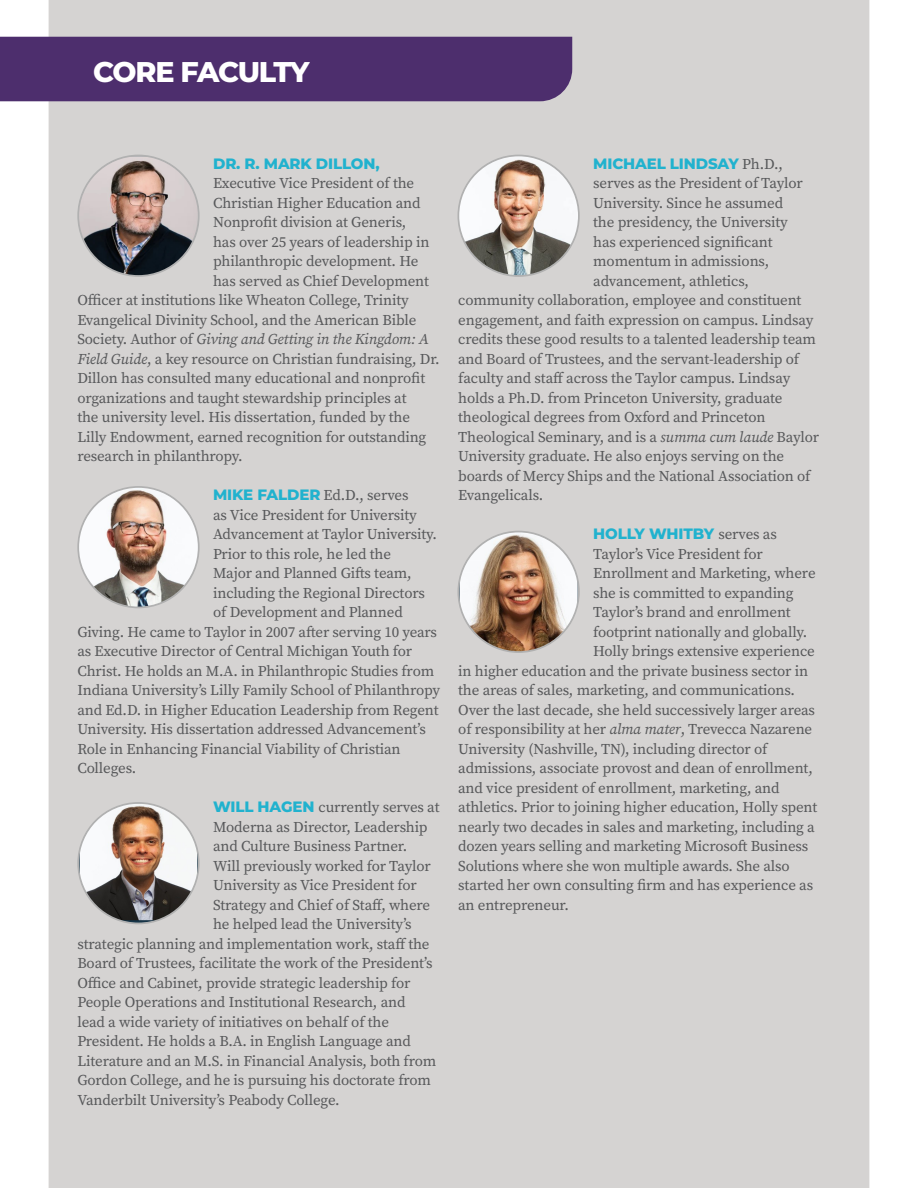
<style>
.page{position:relative;width:918px;height:1188px;background:#fff}
.page>*{position:absolute;margin:0;border:0;box-sizing:border-box;transform-origin:0 0}
.t1{font:800 28.5px "Montserrat";letter-spacing:-.05em;color:#fff}
.t2{font:15px "Source Serif Variable";letter-spacing:-.01em;color:#57585a}
.t3{font:800 15px "Montserrat";letter-spacing:-.01em;color:#21b2ce}
.t4{font:italic 15px "Source Serif Variable";letter-spacing:-.01em;color:#57585a}
.s1{font-style:normal}
.s2{font-style:italic}
.s3{font-family:"Montserrat";font-weight:800;color:#21b2ce}
.s4{font-family:"Source Serif Variable";font-weight:400;color:#57585a}
</style>
<div class="page">
<div style="left:49px;top:0;width:820px;height:1188px;background:#d5d3d2"></div>
<img style="left:80px;top:803px;width:117px;height:117px">
<div style="left:77px;top:802px;width:123px;height:122px;border:2px solid #b1b1b1;border-radius:50%"></div>
<img style="left:458px;top:155px;width:121px;height:121px;border-radius:60px">
<div style="left:458px;top:155px;width:122px;height:122px;border:2px solid #b1b1b1;border-radius:50%"></div>
<img style="left:78px;top:487px;width:121px;height:120px;border-radius:59px">
<div style="left:77px;top:486px;width:123px;height:122px;border:2px solid #b1b1b1;border-radius:50%"></div>
<img style="left:79px;top:156px;width:119px;height:119px">
<div style="left:77px;top:155px;width:123px;height:122px;border:2px solid #b1b1b1;border-radius:50%"></div>
<img style="left:460px;top:532px;width:118px;height:120px">
<div style="left:458px;top:531px;width:122px;height:122px;border:2px solid #b1b1b1;border-radius:50%"></div>
<div style="left:0;top:37px;width:572px;height:64px;background:#4d2e6d"></div>
<p class="t1" style="left:93px;top:51px;width:218px">CORE FACULTY</p>
<p class="t3" style="left:213px;top:152px;width:168px">DR. R. MARK DILLON,</p>
<p class="t2" style="left:213px;top:173px;width:203px">Executive Vice President of the</p>
<p class="t2" style="left:213px;top:193px;width:209px">Christian Higher Education and</p>
<p class="t2" style="left:213px;top:212px;width:195px">Nonprofit division at Generis,</p>
<p class="t2" style="left:213px;top:232px;width:218px">has over 25 years of leadership in</p>
<p class="t2" style="left:213px;top:251px;width:207px">philanthropic development. He</p>
<p class="t2" style="left:213px;top:271px;width:217px">has served as Chief Development</p>
<p class="t2" style="left:77px;top:290px;width:333px">Officer at institutions like Wheaton College, Trinity</p>
<p class="t2" style="left:77px;top:310px;width:340px">Evangelical Divinity School, and the American Bible</p>
<p class="t4" style="left:77px;top:329px;width:353px"><span class="s1">Society. Author of</span> Giving and Getting in the Kingdom: A</p>
<p class="t2" style="left:77px;top:349px;width:364px"><span class="s2">Field Guide</span>, a key resource on Christian fundraising, Dr.</p>
<p class="t2" style="left:77px;top:368px;width:349px">Dillon has consulted many educational and nonprofit</p>
<p class="t2" style="left:77px;top:388px;width:331px">organizations and taught stewardship principles at</p>
<p class="t2" style="left:77px;top:407px;width:334px">the university level. His dissertation, funded by the</p>
<p class="t2" style="left:77px;top:427px;width:351px">Lilly Endowment, earned recognition for outstanding</p>
<p class="t2" style="left:77px;top:446px;width:167px">research in philanthropy.</p>
<p class="t2" style="left:213px;top:485px;width:197px"><span class="s3">MIKE FALDER</span> Ed.D., serves</p>
<p class="t2" style="left:213px;top:505px;width:205px">as Vice President for University</p>
<p class="t2" style="left:213px;top:524px;width:225px">Advancement at Taylor University.</p>
<p class="t2" style="left:213px;top:544px;width:179px">Prior to this role, he led the</p>
<p class="t2" style="left:213px;top:563px;width:200px">Major and Planned Gifts team,</p>
<p class="t2" style="left:213px;top:583px;width:213px">including the Regional Directors</p>
<p class="t2" style="left:213px;top:602px;width:191px">of Development and Planned</p>
<p class="t2" style="left:77px;top:622px;width:361px">Giving. He came to Taylor in 2007 after serving 10 years</p>
<p class="t2" style="left:77px;top:641px;width:336px">as Executive Director of Central Michigan Youth for</p>
<p class="t2" style="left:77px;top:661px;width:358px">Christ. He holds an M.A. in Philanthropic Studies from</p>
<p class="t2" style="left:77px;top:680px;width:364px">Indiana University’s Lilly Family School of Philanthropy</p>
<p class="t2" style="left:77px;top:700px;width:363px">and Ed.D. in Higher Education Leadership from Regent</p>
<p class="t2" style="left:77px;top:719px;width:350px">University. His dissertation addressed Advancement’s</p>
<p class="t2" style="left:77px;top:739px;width:325px">Role in Enhancing Financial Viability of Christian</p>
<p class="t2" style="left:77px;top:758px;width:60px">Colleges.</p>
<p class="t2" style="left:213px;top:797px;width:228px"><span class="s3">WILL HAGEN</span> currently serves at</p>
<p class="t2" style="left:213px;top:817px;width:216px">Moderna as Director, Leadership</p>
<p class="t2" style="left:213px;top:836px;width:196px">and Culture Business Partner.</p>
<p class="t2" style="left:213px;top:856px;width:219px">Will previously worked for Taylor</p>
<p class="t2" style="left:213px;top:875px;width:205px">University as Vice President for</p>
<p class="t2" style="left:213px;top:895px;width:219px">Strategy and Chief of Staff, where</p>
<p class="t2" style="left:213px;top:914px;width:200px">he helped lead the University’s</p>
<p class="t2" style="left:77px;top:934px;width:354px">strategic planning and implementation work, staff the</p>
<p class="t2" style="left:77px;top:953px;width:357px">Board of Trustees, facilitate the work of the President’s</p>
<p class="t2" style="left:77px;top:973px;width:335px">Office and Cabinet, provide strategic leadership for</p>
<p class="t2" style="left:77px;top:992px;width:330px">People Operations and Institutional Research, and</p>
<p class="t2" style="left:77px;top:1012px;width:313px">lead a wide variety of initiatives on behalf of the</p>
<p class="t2" style="left:77px;top:1031px;width:335px">President. He holds a B.A. in English Language and</p>
<p class="t2" style="left:77px;top:1051px;width:361px">Literature and an M.S. in Financial Analysis, both from</p>
<p class="t2" style="left:77px;top:1070px;width:355px">Gordon College, and he is pursuing his doctorate from</p>
<p class="t2" style="left:77px;top:1090px;width:264px">Vanderbilt University’s Peabody College.</p>
<p class="t3" style="left:593px;top:152px;width:191px">MICHAEL LINDSAY <span class="s4">Ph.D.,</span></p>
<p class="t2" style="left:593px;top:173px;width:211px">serves as the President of Taylor</p>
<p class="t2" style="left:593px;top:193px;width:191px">University. Since he assumed</p>
<p class="t2" style="left:593px;top:212px;width:196px">the presidency, the University</p>
<p class="t2" style="left:593px;top:232px;width:181px">has experienced significant</p>
<p class="t2" style="left:593px;top:251px;width:177px">momentum in admissions,</p>
<p class="t2" style="left:593px;top:271px;width:157px">advancement, athletics,</p>
<p class="t2" style="left:458px;top:290px;width:345px">community collaboration, employee and constituent</p>
<p class="t2" style="left:458px;top:310px;width:357px">engagement, and faith expression on campus. Lindsay</p>
<p class="t2" style="left:458px;top:329px;width:359px">credits these good results to a talented leadership team</p>
<p class="t2" style="left:458px;top:349px;width:342px">and Board of Trustees, and the servant-leadership of</p>
<p class="t2" style="left:458px;top:368px;width:334px">faculty and staff across the Taylor campus. Lindsay</p>
<p class="t2" style="left:458px;top:388px;width:326px">holds a Ph.D. from Princeton University, graduate</p>
<p class="t2" style="left:458px;top:407px;width:309px">theological degrees from Oxford and Princeton</p>
<p class="t2" style="left:458px;top:427px;width:362px">Theological Seminary, and is a <span class="s2">summa cum laude</span> Baylor</p>
<p class="t2" style="left:458px;top:446px;width:327px">University graduate. He also enjoys serving on the</p>
<p class="t2" style="left:458px;top:466px;width:354px">boards of Mercy Ships and the National Association of</p>
<p class="t2" style="left:458px;top:485px;width:87px">Evangelicals.</p>
<p class="t3" style="left:593px;top:523px;width:185px">HOLLY WHITBY <span class="s4">serves as</span></p>
<p class="t2" style="left:593px;top:544px;width:171px">Taylor’s Vice President for</p>
<p class="t2" style="left:593px;top:563px;width:224px">Enrollment and Marketing, where</p>
<p class="t2" style="left:593px;top:583px;width:202px">she is committed to expanding</p>
<p class="t2" style="left:593px;top:602px;width:199px">Taylor’s brand and enrollment</p>
<p class="t2" style="left:593px;top:622px;width:215px">footprint nationally and globally.</p>
<p class="t2" style="left:593px;top:641px;width:223px">Holly brings extensive experience</p>
<p class="t2" style="left:458px;top:661px;width:351px">in higher education and the private business sector in</p>
<p class="t2" style="left:458px;top:680px;width:338px">the areas of sales, marketing, and communications.</p>
<p class="t2" style="left:458px;top:700px;width:358px">Over the last decade, she held successively larger areas</p>
<p class="t2" style="left:458px;top:719px;width:356px">of responsibility at her <span class="s2">alma mater</span>, Trevecca Nazarene</p>
<p class="t2" style="left:458px;top:739px;width:311px">University (Nashville, TN), including director of</p>
<p class="t2" style="left:458px;top:758px;width:356px">admissions, associate provost and dean of enrollment,</p>
<p class="t2" style="left:458px;top:778px;width:323px">and vice president of enrollment, marketing, and</p>
<p class="t2" style="left:458px;top:797px;width:361px">athletics. Prior to joining higher education, Holly spent</p>
<p class="t2" style="left:458px;top:817px;width:358px">nearly two decades in sales and marketing, including a</p>
<p class="t2" style="left:458px;top:836px;width:352px">dozen years selling and marketing Microsoft Business</p>
<p class="t2" style="left:458px;top:856px;width:333px">Solutions where she won multiple awards. She also</p>
<p class="t2" style="left:458px;top:875px;width:357px">started her own consulting firm and has experience as</p>
<p class="t2" style="left:458px;top:895px;width:112px">an entrepreneur.</p>
</div>
